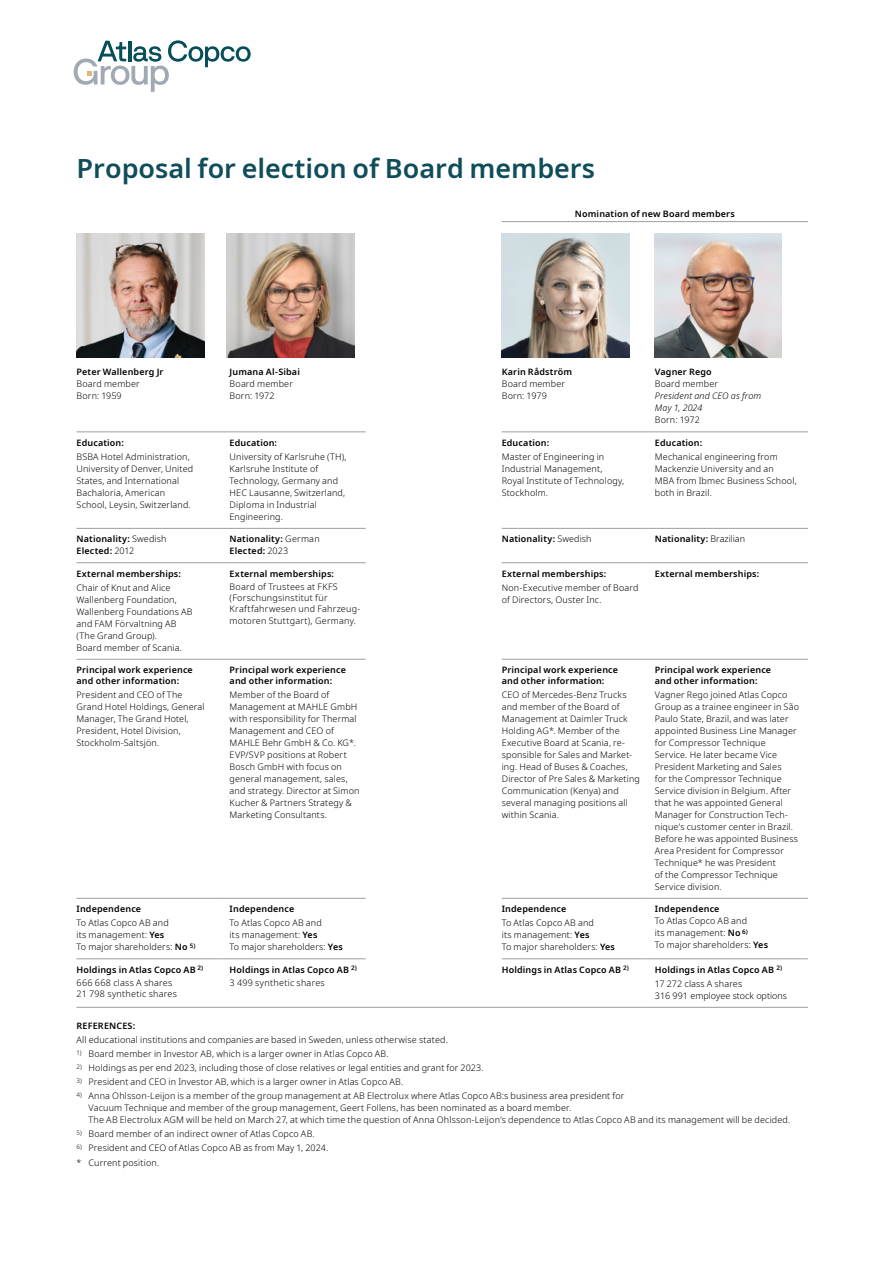
<style>
.page{position:relative;width:893px;height:1263px;background:#fff}
.page>*{position:absolute;margin:0;border:0;box-sizing:border-box;transform-origin:0 0}
.t1{font:600 27px "Noto Sans";color:#0f4d5a}
.t2{font:300 9px/12px "Noto Sans";letter-spacing:.015em;color:#000}
.t3{font:600 9px/10.5px "Noto Sans";letter-spacing:.015em;color:#000}
.t4{font:italic 300 9px/12px "Noto Sans";letter-spacing:.015em;color:#000}
.s1{font-weight:300}
.s2{font-weight:600}
</style>
<div class="page">
<svg style="left:221px;top:528px;width:425px;height:479px"></svg>
<hr style="left:366px;top:1007px;width:136px;height:1px;background:#9d9d9c">
<hr style="left:77px;top:898px;width:144px;height:1px;background:#9d9d9c">
<hr style="left:77px;top:958px;width:144px;height:1px;background:#9d9d9c">
<hr style="left:77px;top:1007px;width:144px;height:1px;background:#9d9d9c">
<hr style="left:77px;top:432px;width:144px;height:1px;background:#9d9d9c">
<hr style="left:221px;top:432px;width:145px;height:1px;background:#9d9d9c">
<hr style="left:502px;top:432px;width:144px;height:1px;background:#9d9d9c">
<hr style="left:646px;top:432px;width:162px;height:1px;background:#9d9d9c">
<hr style="left:77px;top:528px;width:144px;height:1px;background:#9d9d9c">
<hr style="left:77px;top:562px;width:144px;height:1px;background:#9d9d9c">
<hr style="left:77px;top:659px;width:144px;height:1px;background:#9d9d9c">
<hr style="left:221px;top:659px;width:145px;height:1px;background:#9d9d9c">
<hr style="left:502px;top:659px;width:144px;height:1px;background:#9d9d9c">
<hr style="left:646px;top:659px;width:162px;height:1px;background:#9d9d9c">
<hr style="left:221px;top:528px;width:145px;height:1px;background:#9d9d9c">
<hr style="left:502px;top:528px;width:144px;height:1px;background:#9d9d9c">
<hr style="left:646px;top:528px;width:162px;height:1px;background:#9d9d9c">
<hr style="left:221px;top:562px;width:145px;height:1px;background:#9d9d9c">
<hr style="left:502px;top:562px;width:144px;height:1px;background:#9d9d9c">
<hr style="left:646px;top:562px;width:162px;height:1px;background:#9d9d9c">
<hr style="left:221px;top:898px;width:145px;height:1px;background:#9d9d9c">
<hr style="left:502px;top:898px;width:144px;height:1px;background:#9d9d9c">
<hr style="left:646px;top:898px;width:162px;height:1px;background:#9d9d9c">
<hr style="left:221px;top:958px;width:145px;height:1px;background:#9d9d9c">
<hr style="left:502px;top:958px;width:144px;height:1px;background:#9d9d9c">
<hr style="left:646px;top:958px;width:162px;height:1px;background:#9d9d9c">
<hr style="left:221px;top:1007px;width:145px;height:1px;background:#9d9d9c">
<hr style="left:502px;top:1007px;width:144px;height:1px;background:#9d9d9c">
<hr style="left:646px;top:1007px;width:162px;height:1px;background:#9d9d9c">
<img style="left:77px;top:234px;width:127px;height:123px">
<hr style="left:502px;top:221px;width:306px;height:1px;background:#9d9d9c">
<img style="left:227px;top:234px;width:127px;height:123px">
<img style="left:502px;top:234px;width:127px;height:123px">
<img style="left:654px;top:234px;width:128px;height:123px">
<svg style="left:74px;top:40px;width:177px;height:52px"></svg>
<h1 class="t1" style="left:77px;top:149px;width:520px">Proposal for election of Board members</h1>
<p class="t3" style="left:77px;top:367px;width:89px">Peter Wallenberg Jr</p>
<p class="t2" style="left:77px;top:378px;width:65px">Board member<br>Born: 1959</p>
<p class="t3" style="left:77px;top:437px;width:49px">Education:</p>
<p class="t2" style="left:77px;top:451px;width:118px">BSBA Hotel Administration,<br>University of Denver, United<br>States, and International<br>Bachaloria, American<br>School, Leysin, Switzerland.</p>
<p class="t3" style="left:230px;top:367px;width:72px">Jumana Al-Sibai</p>
<p class="t2" style="left:230px;top:378px;width:65px">Board member<br>Born: 1972</p>
<p class="t3" style="left:230px;top:437px;width:49px">Education:</p>
<p class="t2" style="left:230px;top:451px;width:119px">University of Karlsruhe (TH),<br>Karlsruhe Institute of<br>Technology, Germany and<br>HEC Lausanne, Switzerland,<br>Diploma in Industrial<br>Engineering.</p>
<p class="t3" style="left:575px;top:209px;width:161px">Nomination of new Board members</p>
<p class="t3" style="left:502px;top:367px;width:72px">Karin Rådström</p>
<p class="t2" style="left:502px;top:378px;width:65px">Board member<br>Born: 1979</p>
<p class="t3" style="left:502px;top:437px;width:49px">Education:</p>
<p class="t2" style="left:502px;top:451px;width:124px">Master of Engineering in<br>Industrial Management,<br>Royal Institute of Technology,<br>Stockholm.</p>
<p class="t3" style="left:655px;top:367px;width:58px">Vagner Rego</p>
<p class="t2" style="left:655px;top:378px;width:65px">Board member</p>
<p class="t4" style="left:655px;top:390px;width:108px">President and CEO as from<br>May 1, 2024</p>
<p class="t2" style="left:655px;top:414px;width:47px">Born: 1972</p>
<p class="t3" style="left:655px;top:437px;width:49px">Education:</p>
<p class="t2" style="left:655px;top:451px;width:143px">Mechanical engineering from<br>Mackenzie University and an<br>MBA from Ibmec Business School, both in Brazil.</p>
<p class="t3" style="left:77px;top:533px;width:91px;line-height:12px">Nationality: <span class="s1">Swedish<br></span>Elected: <span class="s1">2012</span></p>
<p class="t3" style="left:230px;top:533px;width:92px;line-height:12px">Nationality: <span class="s1">German<br></span>Elected: <span class="s1">2023</span></p>
<p class="t3" style="left:502px;top:534px;width:91px">Nationality: <span class="s1">Swedish</span></p>
<p class="t3" style="left:655px;top:534px;width:92px">Nationality: <span class="s1">Brazilian</span></p>
<p class="t3" style="left:77px;top:568px;width:106px">External memberships:</p>
<p class="t2" style="left:77px;top:582px;width:118px">Chair of Knut and Alice<br>Wallenberg Foundation,<br>Wallenberg Foundations AB and FAM Förvaltning AB (The Grand Group).<br>Board member of Scania.</p>
<p class="t3" style="left:230px;top:568px;width:106px">External memberships:</p>
<p class="t2" style="left:230px;top:581px;width:132px;line-height:11.2px">Board of Trustees at FKFS (Forschungsinstitut für<br>Kraftfahrwesen und Fahrzeug&shy;motoren Stuttgart), Germany.</p>
<p class="t3" style="left:502px;top:568px;width:106px">External memberships:</p>
<p class="t2" style="left:502px;top:582px;width:138px">Non-Executive member of Board of Directors, Ouster Inc.</p>
<p class="t3" style="left:655px;top:568px;width:106px">External memberships:</p>
<p class="t3" style="left:77px;top:665px;width:118px">Principal work experience and other information:</p>
<p class="t2" style="left:77px;top:689px;width:130px">President and CEO of The<br>Grand Hotel Holdings, General<br>Manager, The Grand Hotel,<br>President, Hotel Division,<br>Stockholm-Saltsjön.</p>
<p class="t3" style="left:77px;top:904px;width:66px">Independence</p>
<p class="t2" style="left:77px;top:917px;width:120px">To Atlas Copco AB and<br>its management: <span class="s2">Yes<br></span>To major shareholders: <span class="s2">No</span> <sup>5)</sup></p>
<p class="t3" style="left:77px;top:963px;width:128px;line-height:13.4px">Holdings in Atlas Copco AB <sup>2)<br></sup><span class="s1">666 668 class A shares</span></p>
<p class="t2" style="left:77px;top:988px;width:102px">21 798 synthetic shares</p>
<p class="t3" style="left:230px;top:665px;width:118px">Principal work experience and other information:</p>
<p class="t2" style="left:230px;top:689px;width:131px">Member of the Board of<br>Management at MAHLE GmbH with responsibility for Thermal<br>Management and CEO of<br>MAHLE Behr GmbH &amp; Co. KG*.<br>EVP/SVP positions at Robert<br>Bosch GmbH with focus on general management, sales, and strategy. Director at Simon<br>Kucher &amp; Partners Strategy &amp;<br>Marketing Consultants.</p>
<p class="t3" style="left:230px;top:904px;width:66px">Independence</p>
<p class="t2" style="left:230px;top:917px;width:115px">To Atlas Copco AB and<br>its management: <span class="s2">Yes<br></span>To major shareholders: <span class="s2">Yes</span></p>
<p class="t3" style="left:502px;top:665px;width:118px">Principal work experience and other information:</p>
<p class="t2" style="left:502px;top:689px;width:140px">CEO of Mercedes-Benz Trucks and member of the Board of<br>Management at Daimler Truck<br>Holding AG*. Member of the<br>Executive Board at Scania, re&shy;sponsible for Sales and Market&shy;ing. Head of Buses &amp; Coaches,<br>Director of Pre Sales &amp; Marketing<br>Communication (Kenya) and several managing positions all within Scania.</p>
<p class="t3" style="left:502px;top:904px;width:66px">Independence</p>
<p class="t2" style="left:502px;top:917px;width:115px">To Atlas Copco AB and<br>its management: <span class="s2">Yes<br></span>To major shareholders: <span class="s2">Yes</span></p>
<p class="t3" style="left:655px;top:665px;width:118px">Principal work experience and other information:</p>
<p class="t2" style="left:655px;top:689px;width:146px">Vagner Rego joined Atlas Copco<br>Group as a trainee engineer in São<br>Paulo State, Brazil, and was later appointed Business Line Manager for Compressor Technique<br>Service. He later became Vice<br>President Marketing and Sales<br>for the Compressor Technique<br>Service division in Belgium. After that he was appointed General<br>Manager for Construction Tech&shy;nique’s customer center in Brazil.<br>Before he was appointed Business<br>Area President for Compressor<br>Technique* he was President<br>of the Compressor Technique<br>Service division.</p>
<p class="t3" style="left:655px;top:904px;width:66px">Independence</p>
<p class="t2" style="left:655px;top:915px;width:115px">To Atlas Copco AB and<br>its management: <span class="s2">No</span> <sup>6)<br></sup>To major shareholders: <span class="s2">Yes</span></p>
<p class="t3" style="left:230px;top:963px;width:129px;line-height:13.4px">Holdings in Atlas Copco AB <sup>2)<br></sup><span class="s1">3 499 synthetic shares</span></p>
<p class="t3" style="left:502px;top:964px;width:129px">Holdings in Atlas Copco AB <sup>2)</sup></p>
<p class="t3" style="left:655px;top:962px;width:129px;line-height:14.1px">Holdings in Atlas Copco AB <sup>2)<br></sup><span class="s1">17 272 class A shares</span></p>
<p class="t2" style="left:655px;top:990px;width:134px">316 991 employee stock options</p>
<p class="t3" style="left:77px;top:1020px;width:60px">REFERENCES:</p>
<p class="t2" style="left:77px;top:1033px;width:373px">All educational institutions and companies are based in Sweden, unless otherwise stated.</p>
<p class="t2" style="left:77px;top:1048px;width:314px"><sup>1)</sup> Board member in Investor AB, which is a larger owner in Atlas Copco AB.</p>
<p class="t2" style="left:77px;top:1062px;width:409px"><sup>2)</sup> Holdings as per end 2023, including those of close relatives or legal entities and grant for 2023.</p>
<p class="t2" style="left:77px;top:1076px;width:328px"><sup>3)</sup> President and CEO in Investor AB, which is a larger owner in Atlas Copco AB.</p>
<p class="t2" style="left:89px;top:1090px;width:703px;text-indent:-12px"><sup>4)</sup> Anna Ohlsson-Leijon is a member of the group management at AB Electrolux where Atlas Copco AB:s business area president for<br>Vacuum Technique and member of the group management, Geert Follens, has been nominated as a board member.<br>The AB Electrolux AGM will be held on March 27, at which time the question of Anna Ohlsson-Leijon’s dependence to Atlas Copco AB and its management will be decided.</p>
<p class="t2" style="left:77px;top:1128px;width:240px"><sup>5)</sup> Board member of an indirect owner of Atlas Copco AB.</p>
<p class="t2" style="left:77px;top:1141px;width:253px;line-height:14.1px"><sup>6)</sup> President and CEO of Atlas Copco AB as from May 1, 2024. * Current position.</p>
</div>
